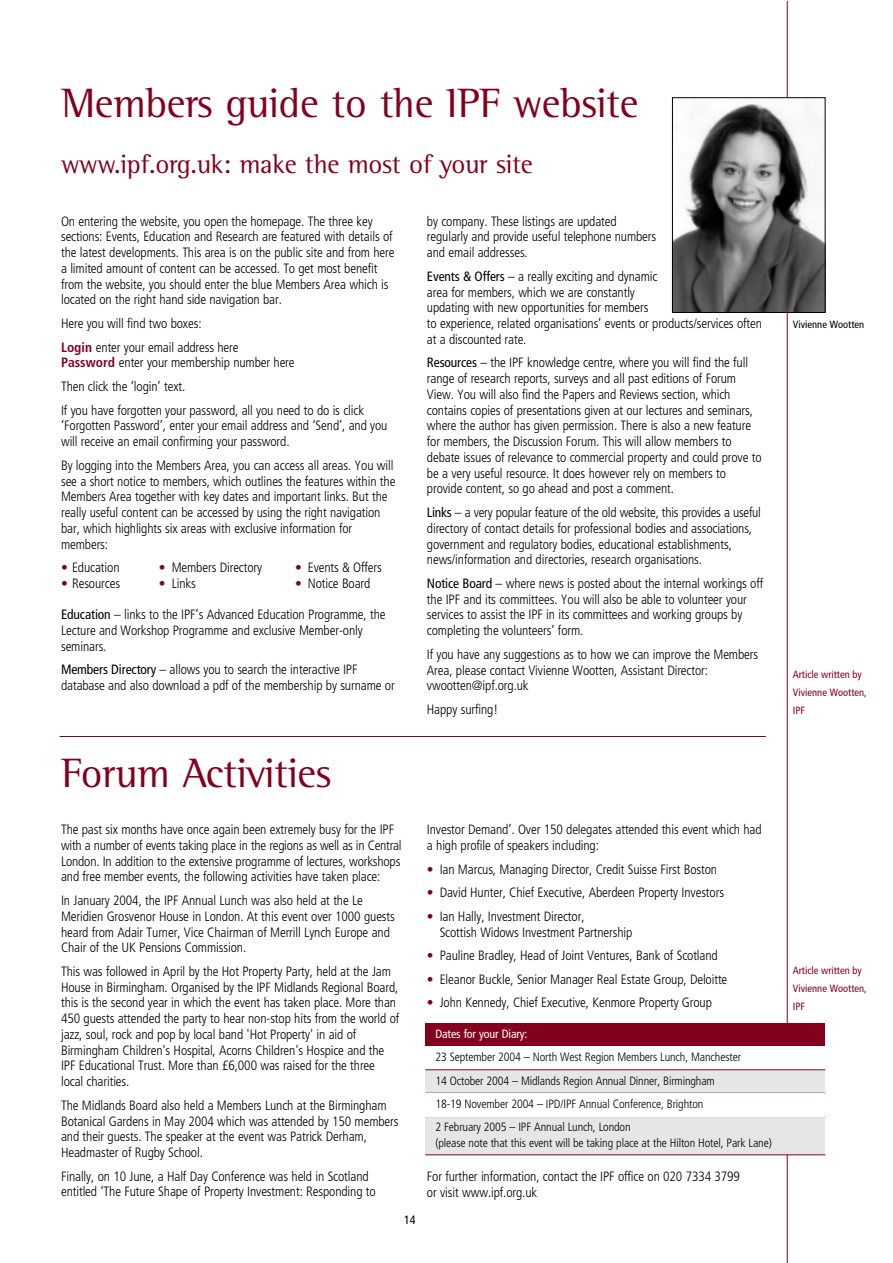
<style>
.page{position:relative;width:893px;height:1263px;background:#fff}
.page>*{position:absolute;margin:0;border:0;box-sizing:border-box;transform-origin:0 0}
.t1{font:42px "Rotis Semi Serif";letter-spacing:-.01em;color:#84011d}
.t2{font:27px "Rotis Semi Serif";letter-spacing:-.01em;color:#84011d}
.t3{font:300 condensed 13.5px/15.8px "Frutiger";letter-spacing:-.01em;color:#000}
.t4{font:300 condensed 12px/23.2px "Frutiger";letter-spacing:-.01em;color:#000}
.t5{font:condensed 12px "Frutiger";letter-spacing:-.01em;color:#fff}
.t6{font:condensed 12px "Frutiger";color:#000}
.t7{font:condensed 10.5px/18px "Frutiger";color:#84011d}
.t8{font:condensed 10.5px "Frutiger";color:#000}
.s1{font-weight:700;color:#84011d}
.s2{color:#84011d}
.s3{font-weight:400}
</style>
<div class="page">
<hr style="left:787px;top:2px;width:1px;height:1261px;background:#84011d">
<img style="left:674px;top:100px;width:149px;height:211px">
<div style="left:672px;top:98px;width:153px;height:215px;border:1px solid #000"></div>
<div style="left:425px;top:1070px;width:400px;height:23px;background:#e6e6e6"></div>
<div style="left:425px;top:1117px;width:400px;height:38px;background:#e6e6e6"></div>
<div style="left:425px;top:1023px;width:400px;height:23px;background:#84011d"></div>
<hr style="left:425px;top:1070px;width:400px;height:1px;background:#84011d">
<hr style="left:425px;top:1155px;width:400px;height:1px;background:#84011d">
<hr style="left:60px;top:736px;width:705px;height:1px;background:#84011d">
<h1 class="t1" style="left:61px;top:88px;width:579px">Members guide to the IPF website</h1>
<h2 class="t2" style="left:61px;top:154px;width:473px">www.ipf.org.uk: make the most of your site</h2>
<p class="t3" style="left:61px;top:214px;width:335px">On entering the website, you open the homepage. The three key sections: Events, Education and Research are featured with details of the latest developments. This area is on the public site and from here a limited amount of content can be accessed. To get most benefit from the website, you should enter the blue Members Area which is located on the right hand side navigation bar.</p>
<p class="t3" style="left:61px;top:313px;width:179px;line-height:23.5px">Here you will find two boxes:<br><span class="s1">Login</span> enter your email address here</p>
<p class="t3" style="left:61px;top:352px;width:304px;line-height:23.7px"><span class="s1">Password</span> enter your membership number here<br>Then click the ‘login’ text.<br>If you have forgotten your password, all you need to do is click</p>
<p class="t3" style="left:61px;top:419px;width:328px">‘Forgotten Password’, enter your email address and ‘Send’, and you will receive an email confirming your password.</p>
<p class="t3" style="left:61px;top:458px;width:336px">By logging into the Members Area, you can access all areas. You will see a short notice to members, which outlines the features within the Members Area together with key dates and important links. But the really useful content can be accessed by using the right navigation bar, which highlights six areas with exclusive information for members:</p>
<p class="t3" style="left:61px;top:561px;width:60px"><span class="s2">•</span> Education</p>
<p class="t3" style="left:159px;top:561px;width:105px"><span class="s2">•</span> Members Directory</p>
<p class="t3" style="left:295px;top:561px;width:88px"><span class="s2">•</span> Events &amp; Offers</p>
<p class="t3" style="left:61px;top:576px;width:61px"><span class="s2">•</span> Resources</p>
<p class="t3" style="left:159px;top:576px;width:38px"><span class="s2">•</span> Links</p>
<p class="t3" style="left:295px;top:576px;width:77px"><span class="s2">•</span> Notice Board</p>
<p class="t3" style="left:61px;top:608px;width:326px"><span class="s3">Education</span> – links to the IPF’s Advanced Education Programme, the<br>Lecture and Workshop Programme and exclusive Member-only seminars.</p>
<p class="t3" style="left:61px;top:663px;width:335px"><span class="s3">Members Directory</span> – allows you to search the interactive IPF database and also download a pdf of the membership by surname or</p>
<p class="t3" style="left:427px;top:214px;width:231px">by company. These listings are updated regularly and provide useful telephone numbers and email addresses.</p>
<p class="t3" style="left:427px;top:269px;width:336px"><span class="s3">Events &amp; Offers</span> – a really exciting and dynamic<br>area for members, which we are constantly<br>updating with new opportunities for members<br>to experience, related organisations’ events or products/services often at a discounted rate.</p>
<p class="t3" style="left:427px;top:356px;width:336px"><span class="s3">Resources</span> – the IPF knowledge centre, where you will find the full range of research reports, surveys and all past editions of Forum View. You will also find the Papers and Reviews section, which contains copies of presentations given at our lectures and seminars, where the author has given permission. There is also a new feature for members, the Discussion Forum. This will allow members to debate issues of relevance to commercial property and could prove to be a very useful resource. It does however rely on members to provide content, so go ahead and post a comment.</p>
<p class="t3" style="left:427px;top:506px;width:335px"><span class="s3">Links</span> – a very popular feature of the old website, this provides a useful directory of contact details for professional bodies and associations, government and regulatory bodies, educational establishments, news/information and directories, research organisations.</p>
<p class="t3" style="left:427px;top:576px;width:338px"><span class="s3">Notice Board</span> – where news is posted about the internal workings off the IPF and its committees. You will also be able to volunteer your services to assist the IPF in its committees and working groups by completing the volunteers’ form.</p>
<p class="t3" style="left:427px;top:647px;width:333px">If you have any suggestions as to how we can improve the Members<br>Area, please contact Vivienne Wootten, Assistant Director: vwootten@ipf.org.uk</p>
<p class="t3" style="left:427px;top:702px;width:73px">Happy surfing!</p>
<h1 class="t1" style="left:61px;top:757px;width:272px">Forum Activities</h1>
<p class="t3" style="left:61px;top:823px;width:342px">The past six months have once again been extremely busy for the IPF with a number of events taking place in the regions as well as in Central London. In addition to the extensive programme of lectures, workshops and free member events, the following activities have taken place:</p>
<p class="t3" style="left:61px;top:894px;width:335px">In January 2004, the IPF Annual Lunch was also held at the Le Meridien Grosvenor House in London. At this event over 1000 guests heard from Adair Turner, Vice Chairman of Merrill Lynch Europe and Chair of the UK Pensions Commission.</p>
<p class="t3" style="left:61px;top:965px;width:340px">This was followed in April by the Hot Property Party, held at the Jam House in Birmingham. Organised by the IPF Midlands Regional Board, this is the second year in which the event has taken place. More than 450 guests attended the party to hear non-stop hits from the world of jazz, soul, rock and pop by local band 'Hot Property' in aid of Birmingham Children's Hospital, Acorns Children's Hospice and the IPF Educational Trust. More than £6,000 was raised for the three local charities.</p>
<p class="t3" style="left:61px;top:1098px;width:339px">The Midlands Board also held a Members Lunch at the Birmingham Botanical Gardens in May 2004 which was attended by 150 members and their guests. The speaker at the event was Patrick Derham, Headmaster of Rugby School.</p>
<p class="t3" style="left:61px;top:1169px;width:316px">Finally, on 10 June, a Half Day Conference was held in Scotland entitled ‘The Future Shape of Property Investment: Responding to</p>
<p class="t6" style="left:404px;top:1215px;width:13px">14</p>
<p class="t3" style="left:427px;top:823px;width:336px">Investor Demand’. Over 150 delegates attended this event which had a high profile of speakers including:</p>
<p class="t3" style="left:427px;top:862px;width:292px"><span class="s2">•</span> Ian Marcus, Managing Director, Credit Suisse First Boston</p>
<p class="t3" style="left:427px;top:886px;width:299px"><span class="s2">•</span> David Hunter, Chief Executive, Aberdeen Property Investors</p>
<p class="t3" style="left:439px;top:909px;width:194px;text-indent:-13px"><span class="s2">•</span> Ian Hally, Investment Director,<br>Scottish Widows Investment Partnership</p>
<p class="t3" style="left:427px;top:949px;width:292px"><span class="s2">•</span> Pauline Bradley, Head of Joint Ventures, Bank of Scotland</p>
<p class="t3" style="left:427px;top:972px;width:302px"><span class="s2">•</span> Eleanor Buckle, Senior Manager Real Estate Group, Deloitte</p>
<p class="t3" style="left:427px;top:996px;width:286px"><span class="s2">•</span> John Kennedy, Chief Executive, Kenmore Property Group</p>
<p class="t5" style="left:435px;top:1029px;width:94px">Dates for your Diary:</p>
<p class="t4" style="left:435px;top:1046px;width:307px">23 September 2004 – North West Region Members Lunch, Manchester 14 October 2004 – Midlands Region Annual Dinner, Birmingham 18-19 November 2004 – IPD/IPF Annual Conference, Brighton<br>2 February 2005 – IPF Annual Lunch, London</p>
<p class="t4" style="left:435px;top:1132px;width:338px">(please note that this event will be taking place at the Hilton Hotel, Park Lane)</p>
<p class="t3" style="left:427px;top:1170px;width:314px">For further information, contact the IPF office on 020 7334 3799 or visit www.ipf.org.uk</p>
<p class="t8" style="left:792px;top:320px;width:73px">Vivienne Wootten</p>
<p class="t7" style="left:792px;top:666px;width:75px">Article written by<br>Vivienne Wootten,<br>IPF</p>
<p class="t7" style="left:792px;top:962px;width:75px">Article written by<br>Vivienne Wootten,<br>IPF</p>
</div>
